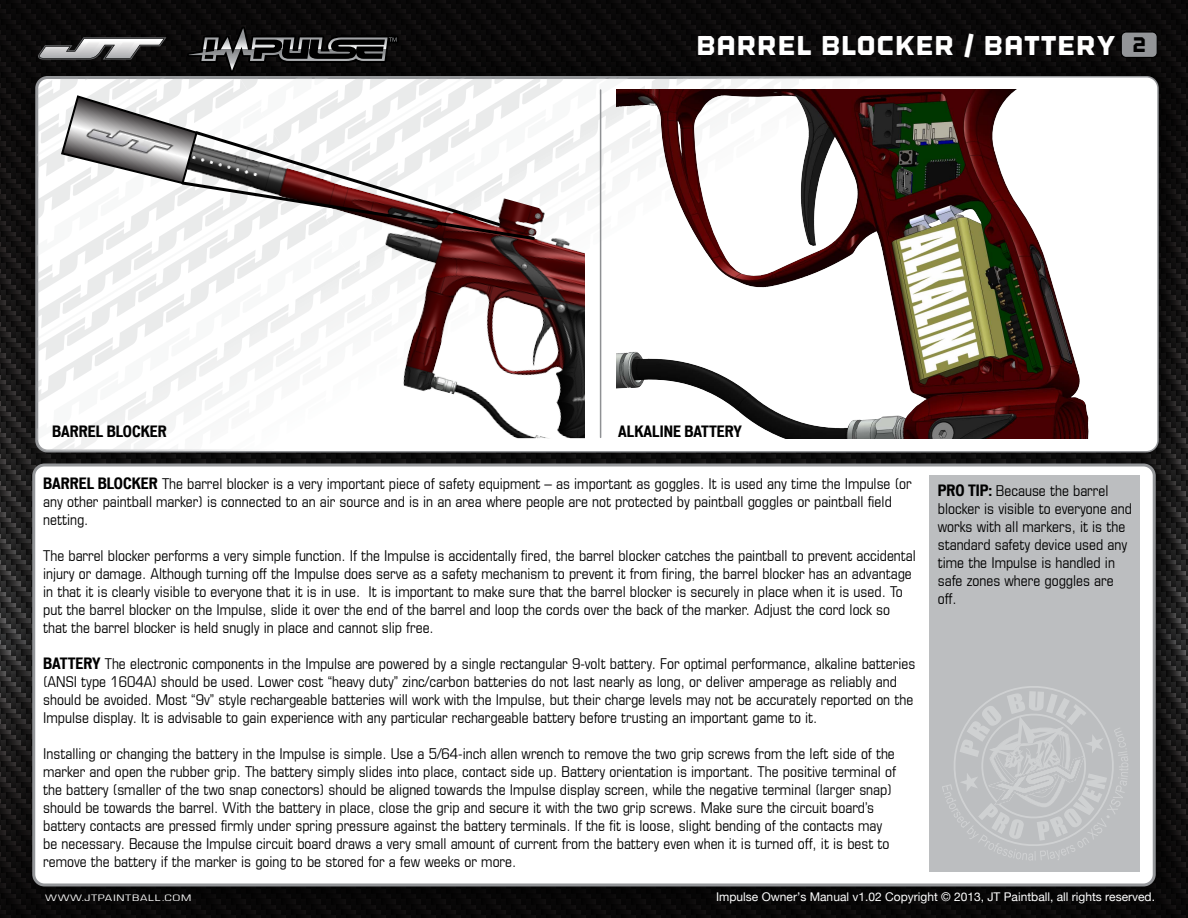
<style>
.page{position:relative;width:1188px;height:918px;background:#090809}
.page>*{position:absolute;margin:0;border:0;box-sizing:border-box;transform-origin:0 0}
.t1{font:27px "Outage Cut";color:#fff}
.t2{font:21px "Outage Cut";color:#000}
.t3{font:condensed 15px/18px "Eurostile";color:#000}
.t4{font:700 condensed 15px "Vonnes";color:#000}
.t5{font:12px "Helvetica Neue";color:#fff}
.t6{font:condensed 9px "Eurostile";letter-spacing:.05em;color:#fff;scale:1.43 1}
.s1{font-family:"Vonnes";font-weight:700}
</style>
<div class="page">
<img style="left:0;top:22px;width:1188px;height:392px">
<img style="left:0;top:414px;width:1188px;height:504px">
<div style="left:34px;top:465px;width:1120px;height:420px;background:#fff;border-radius:11px"></div>
<div style="left:32px;top:463px;width:1124px;height:423px;border:3px solid #939598;border-radius:11px"></div>
<div style="left:897px;top:78px;width:260px;height:373px;background:#fff"></div>
<div style="left:930px;top:475px;width:210px;height:397px;background:#bcbec0"></div>
<svg style="left:38px;top:27px;width:140px;height:33px"></svg>
<svg style="left:942px;top:686px;width:186px;height:175px"></svg>
<svg style="left:187px;top:26px;width:211px;height:46px"></svg>
<div style="left:1121px;top:32px;width:36px;height:25px;background:#939598;border-radius:5px"></div>
<div style="left:1121px;top:31px;width:37px;height:27px;border:1px solid #000;border-radius:5px"></div>
<svg style="left:37px;top:78px;width:860px;height:373px;background:#e8e5e5"></svg>
<svg style="left:178px;top:140px;width:359px;height:141px;background:#bfb2b2"></svg>
<img style="left:78px;top:114px;width:104px;height:55px">
<img style="left:616px;top:89px;width:533px;height:349px">
<h1 class="t1" style="left:696px;top:30px;width:421px">BARREL BLOCKER / BATTERY</h1>
<h2 class="t2" style="left:1132px;top:32px;width:16px">2</h2>
<p class="t4" style="left:52px;top:423px;width:115px">BARREL BLOCKER</p>
<p class="t4" style="left:618px;top:423px;width:125px">ALKALIN E BATTERY</p>
<p class="t3" style="left:43px;top:474px;width:870px"><span class="s1">BARREL BLOCKER</span> The barrel blocker is a very important piece of safety equipment – as important as goggles. It is used any time the Impulse (or any other paintball marker) is connected to an air source and is in an area where people are not protected by paintball goggles or paintball field netting.</p>
<p class="t3" style="left:43px;top:546px;width:874px">The barrel blocker performs a very simple function. If the Impulse is accidentally fired, the barrel blocker catches the paintball to prevent accidental injury or damage. Although turning off the Impulse does serve as a safety mechanism to prevent it from firing, the barrel blocker has an advantage in that it is clearly visible to everyone that it is in use. It is important to make sure that the barrel blocker is securely in place when it is used. To put the barrel blocker on the Impulse, slide it over the end of the barrel and loop the cords over the back of the marker. Adjust the cord lock so that the barrel blocker is held snugly in place and cannot slip free.</p>
<p class="t3" style="left:43px;top:654px;width:874px"><span class="s1">BATTERY</span> The electronic components in the Impulse are powered by a single rectangular 9-volt battery. For optimal performance, alkaline batteries (ANSI type 1604A) should be used. Lower cost “heavy duty” zinc/carbon batteries do not last nearly as long, or deliver amperage as reliably and should be avoided. Most “9v” style rechargeable batteries will work with the Impulse, but their charge levels may not be accurately reported on the Impulse display. It is advisable to gain experience with any particular rechargeable battery before trusting an important game to it.</p>
<p class="t3" style="left:43px;top:744px;width:854px">Installing or changing the battery in the Impulse is simple. Use a 5/64-inch allen wrench to remove the two grip screws from the left side of the marker and open the rubber grip. The battery simply slides into place, contact side up. Battery orientation is important. The positive terminal of the battery (smaller of the two snap conectors) should be aligned towards the Impulse display screen, while the negative terminal (larger snap) should be towards the barrel. With the battery in place, close the grip and secure it with the two grip screws. Make sure the circuit board’s battery contacts are pressed firmly under spring pressure against the battery terminals. If the fit is loose, slight bending of the contacts may be necessary. Because the Impulse circuit board draws a very small amount of current from the battery even when it is turned off, it is best to remove the battery if the marker is going to be stored for a few weeks or more.</p>
<p class="t3" style="left:938px;top:482px;width:196px"><span class="s1">PRO TIP:</span> Because the barrel blocker is visible to everyone and works with all markers, it is the standard safety device used any time the Impulse is handled in safe zones where goggles are off.</p>
<p class="t6" style="left:45px;top:892px;width:104px">WWW.JTPAINTBALL.COM</p>
<p class="t5" style="left:716px;top:890px;width:440px">Impulse Owner’s Manual v1.02 Copyright © 2013, JT Paintball, all rights reserved.</p>
</div>
